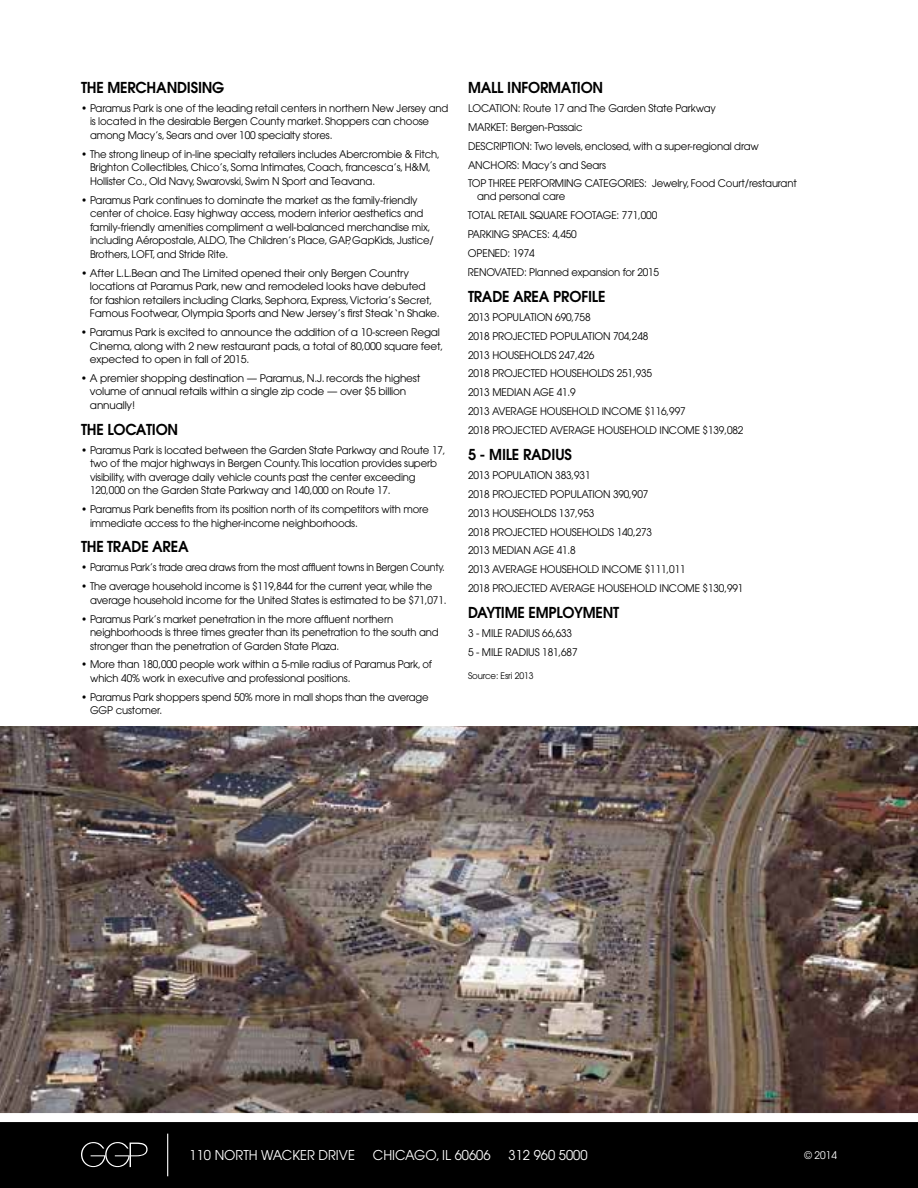
<style>
.page{position:relative;width:918px;height:1188px;background:#fff}
.page>*{position:absolute;margin:0;border:0;box-sizing:border-box;transform-origin:0 0}
.t1{font:600 15px "Avant Garde";letter-spacing:-.015em;color:#000;scale:.96 1}
.t2{font:13.5px "Avant Garde";color:#fff;scale:.96 1}
.t3{font:10.5px/13.5px "Avant Garde";letter-spacing:-.015em;color:#000;scale:.96 1}
.t4{font:10.5px/13.5px "Avant Garde";letter-spacing:-.015em;color:#000}
.t5{font:10.5px "Avant Garde";color:#fff;scale:.96 1}
.t6{font:9px "Avant Garde";letter-spacing:-.015em;color:#000;scale:.96 1}
</style>
<div class="page">
<img style="left:0;top:727px;width:918px;height:386px">
<div style="left:0;top:1120px;width:918px;height:68px;background:#000"></div>
<div style="left:0;top:1113px;width:918px;height:9px;background:#fff"></div>
<svg style="left:81px;top:1142px;width:67px;height:25px"></svg>
<hr style="left:167px;top:1134px;width:1px;height:42px;background:#fff">
<h1 class="t1" style="left:81px;top:78px;width:151px">THE MERCHANDISING</h1>
<p class="t3" style="left:90px;top:101px;width:375px;text-indent:-9px">• Paramus Park is one of the leading retail centers in northern New Jersey and is located in the desirable Bergen County market. Shoppers can choose among Macy’s, Sears and over 100 specialty stores.</p>
<p class="t3" style="left:90px;top:147px;width:366px;text-indent:-9px">• The strong lineup of in-line specialty retailers includes Abercrombie &amp; Fitch,<br>Brighton Collectibles, Chico’s, Soma Intimates, Coach, francesca’s, H&amp;M,<br>Hollister Co., Old Navy, Swarovski, Swim N Sport and Teavana.</p>
<p class="t3" style="left:90px;top:193px;width:360px;text-indent:-9px">• Paramus Park continues to dominate the market as the family-friendly center of choice. Easy highway access, modern interior aesthetics and family-friendly amenities compliment a well-balanced merchandise mix, including Aéropostale, ALDO, The Children’s Place, GAP, GapKids, Justice/ Brothers, LOFT, and Stride Rite.</p>
<p class="t4" style="left:90px;top:266px;width:351px;text-indent:-9px">• After L.L.Bean and The Limited opened their only Bergen Country locations at Paramus Park, new and remodeled looks have debuted for fashion retailers including Clarks, Sephora, Express, Victoria’s Secret, Famous Footwear, Olympia Sports and New Jersey’s first Steak ‘n Shake.</p>
<p class="t4" style="left:90px;top:325px;width:355px;text-indent:-9px">• Paramus Park is excited to announce the addition of a 10-screen Regal<br>Cinema, along with 2 new restaurant pads, a total of 80,000 square feet, expected to open in fall of 2015.</p>
<p class="t4" style="left:90px;top:371px;width:332px;text-indent:-9px">• A premier shopping destination — Paramus, N.J. records the highest volume of annual retails within a single zip code — over $5 billion annually!</p>
<h1 class="t1" style="left:81px;top:419px;width:103px">THE LOCATION</h1>
<p class="t3" style="left:90px;top:443px;width:372px;text-indent:-9px">• Paramus Park is located between the Garden State Parkway and Route 17, two of the major highways in Bergen County. This location provides superb visibility, with average daily vehicle counts past the center exceeding 120,000 on the Garden State Parkway and 140,000 on Route 17.</p>
<p class="t3" style="left:90px;top:502px;width:354px;text-indent:-9px">• Paramus Park benefits from its position north of its competitors with more immediate access to the higher-income neighborhoods.</p>
<h1 class="t1" style="left:81px;top:537px;width:114px">THE TRADE AREA</h1>
<p class="t3" style="left:81px;top:561px;width:381px">• Paramus Park’s trade area draws from the most affluent towns in Bergen County.</p>
<p class="t3" style="left:90px;top:580px;width:373px;text-indent:-9px">• The average household income is $119,844 for the current year, while the average household income for the United States is estimated to be $71,071.</p>
<p class="t3" style="left:90px;top:612px;width:365px;text-indent:-9px">• Paramus Park’s market penetration in the more affluent northern neighborhoods is three times greater than its penetration to the south and stronger than the penetration of Garden State Plaza.</p>
<p class="t3" style="left:90px;top:658px;width:358px;text-indent:-9px">• More than 180,000 people work within a 5-mile radius of Paramus Park, of which 40% work in executive and professional positions.</p>
<p class="t3" style="left:90px;top:690px;width:354px;text-indent:-9px">• Paramus Park shoppers spend 50% more in mall shops than the average<br>GGP customer.</p>
<h1 class="t1" style="left:468px;top:78px;width:74px">MALL INFORMATION</h1>
<p class="t3" style="left:468px;top:101px;width:13px">Location</p>
<p class="t3" style="left:518px;top:101px;width:208px">: Route 17 and The Garden State Parkway</p>
<p class="t3" style="left:468px;top:120px;width:17px">Market</p>
<p class="t3" style="left:505px;top:120px;width:82px">: Bergen-Passaic</p>
<p class="t3" style="left:468px;top:139px;width:15px">Description</p>
<p class="t3" style="left:530px;top:139px;width:240px">: Two levels, enclosed, with a super-regional draw</p>
<p class="t3" style="left:468px;top:158px;width:16px">Anchors</p>
<p class="t3" style="left:517px;top:158px;width:95px">: Macy’s and Sears</p>
<p class="t3" style="left:468px;top:176px;width:29px">Top three</p>
<p class="t3" style="left:519px;top:176px;width:8px">performing</p>
<p class="t3" style="left:585px;top:176px;width:15px">Categories</p>
<p class="t3" style="left:644px;top:176px;width:161px">: Jewelry, Food Court/restaurant</p>
<p class="t3" style="left:468px;top:187px;width:103px;line-height:18.9px;text-indent:9px">and personal care<br>Total</p>
<p class="t3" style="left:498px;top:209px;width:12px">Retail</p>
<p class="t3" style="left:530px;top:209px;width:22px">Square</p>
<p class="t3" style="left:570px;top:209px;width:13px">Footage</p>
<p class="t3" style="left:617px;top:209px;width:44px">: 771,000</p>
<p class="t3" style="left:468px;top:228px;width:13px">Parking</p>
<p class="t3" style="left:512px;top:228px;width:13px">Spaces</p>
<p class="t3" style="left:547px;top:228px;width:33px">: 4,450</p>
<p class="t3" style="left:468px;top:247px;width:17px">Opened</p>
<p class="t3" style="left:508px;top:247px;width:30px">: 1974</p>
<p class="t3" style="left:468px;top:266px;width:14px">Renovated</p>
<p class="t3" style="left:524px;top:266px;width:142px">: Planned expansion for 2015</p>
<h1 class="t1" style="left:468px;top:287px;width:16px">TRADE</h1>
<h1 class="t1" style="left:513px;top:287px;width:21px">AREA</h1>
<h1 class="t1" style="left:553px;top:287px;width:42px">PROFILE</h1>
<p class="t3" style="left:468px;top:310px;width:39px">2013 Population</p>
<p class="t3" style="left:555px;top:310px;width:38px">690,758</p>
<p class="t3" style="left:468px;top:329px;width:39px">2018 Projected</p>
<p class="t3" style="left:550px;top:329px;width:14px">Population</p>
<p class="t3" style="left:613px;top:329px;width:38px">704,248</p>
<p class="t3" style="left:468px;top:348px;width:40px">2013 Households</p>
<p class="t3" style="left:559px;top:348px;width:38px">247,426</p>
<p class="t3" style="left:468px;top:367px;width:39px">2018 Projected</p>
<p class="t3" style="left:550px;top:367px;width:15px">Households</p>
<p class="t3" style="left:617px;top:367px;width:38px">251,935</p>
<p class="t3" style="left:468px;top:386px;width:42px">2013 Median</p>
<p class="t3" style="left:533px;top:386px;width:46px">Age 41.9</p>
<p class="t3" style="left:468px;top:405px;width:40px">2013 Average</p>
<p class="t3" style="left:540px;top:405px;width:15px">Household</p>
<p class="t3" style="left:602px;top:405px;width:11px">Income</p>
<p class="t3" style="left:645px;top:405px;width:44px">$116,997</p>
<p class="t3" style="left:468px;top:424px;width:39px">2018 Projected</p>
<p class="t3" style="left:550px;top:424px;width:15px">Average</p>
<p class="t3" style="left:598px;top:424px;width:15px">Household</p>
<p class="t3" style="left:660px;top:424px;width:11px">Income</p>
<p class="t3" style="left:703px;top:424px;width:44px">$139,082</p>
<h1 class="t1" style="left:468px;top:445px;width:109px">5 - MILE RADIUS</h1>
<p class="t3" style="left:468px;top:468px;width:39px">2013 Population</p>
<p class="t3" style="left:555px;top:468px;width:38px">383,931</p>
<p class="t3" style="left:468px;top:487px;width:39px">2018 Projected</p>
<p class="t3" style="left:550px;top:487px;width:14px">Population</p>
<p class="t3" style="left:613px;top:487px;width:38px">390,907</p>
<p class="t3" style="left:468px;top:506px;width:40px">2013 Households</p>
<p class="t3" style="left:559px;top:506px;width:38px">137,953</p>
<p class="t3" style="left:468px;top:525px;width:39px">2018 Projected</p>
<p class="t3" style="left:550px;top:525px;width:15px">Households</p>
<p class="t3" style="left:617px;top:525px;width:38px">140,273</p>
<p class="t3" style="left:468px;top:544px;width:42px">2013 Median</p>
<p class="t3" style="left:533px;top:544px;width:46px">Age 41.8</p>
<p class="t3" style="left:468px;top:563px;width:40px">2013 Average</p>
<p class="t3" style="left:540px;top:563px;width:15px">Household</p>
<p class="t3" style="left:602px;top:563px;width:11px">Income</p>
<p class="t3" style="left:645px;top:563px;width:44px">$111,011</p>
<p class="t3" style="left:468px;top:582px;width:39px">2018 Projected</p>
<p class="t3" style="left:550px;top:582px;width:15px">Average</p>
<p class="t3" style="left:598px;top:582px;width:15px">Household</p>
<p class="t3" style="left:660px;top:582px;width:11px">Income</p>
<p class="t3" style="left:703px;top:582px;width:44px">$130,991</p>
<h1 class="t1" style="left:468px;top:603px;width:37px">DAYTIME</h1>
<h1 class="t1" style="left:529px;top:603px;width:19px">EMPLO</h1>
<h1 class="t1" style="left:574px;top:603px;width:20px">YMENT</h1>
<p class="t3" style="left:468px;top:626px;width:53px">3 - Mile Radius</p>
<p class="t3" style="left:542px;top:626px;width:33px">66,633</p>
<p class="t3" style="left:468px;top:645px;width:53px">5 - Mile Radius</p>
<p class="t3" style="left:542px;top:645px;width:38px">181,687</p>
<p class="t6" style="left:468px;top:670px;width:70px">Source: Esri 2013</p>
<p class="t2" style="left:190px;top:1147px;width:174px">110 NORTH WACKER DRIVE</p>
<p class="t2" style="left:373px;top:1147px;width:124px">CHICAGO, IL 60606</p>
<p class="t2" style="left:509px;top:1147px;width:84px">312 960 5000</p>
<p class="t5" style="left:804px;top:1149px;width:36px">© 2014</p>
</div>
